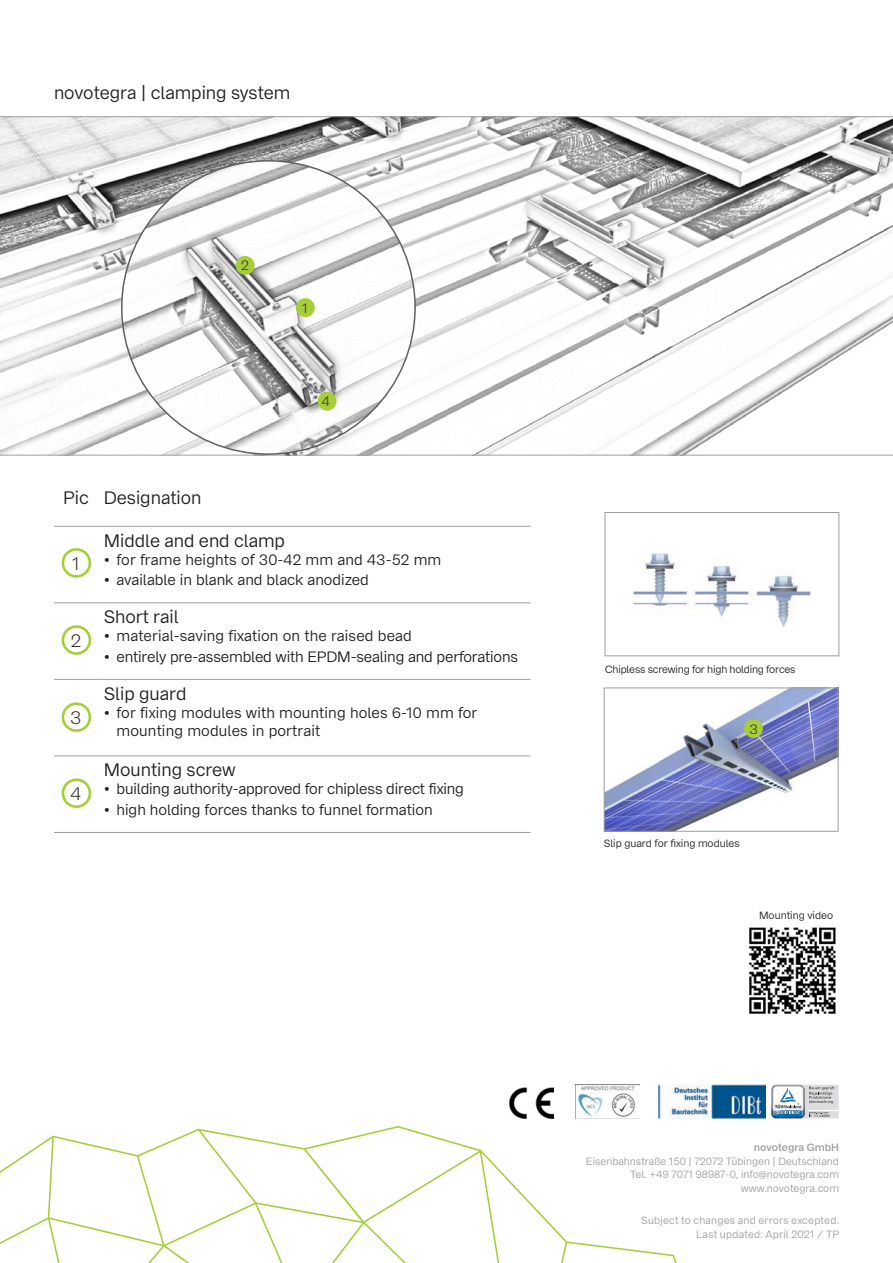
<style>
.page{position:relative;width:893px;height:1263px;background:#fff}
.page>*{position:absolute;margin:0;border:0;box-sizing:border-box;transform-origin:0 0}
.t1{font:18px "Bay Wa Sans";color:#231f20}
.t2{font:300 18px "Bay Wa Sans";color:#231f20}
.t3{font:15px/18px "Bay Wa Sans";color:#231f20}
.t4{font:300 13.5px "Bay Wa Sans";color:#231f20}
.t5{font:10.5px/13.5px "Bay Wa Sans";color:#9d9fa2;text-align:right}
.t6{font:10.5px "Bay Wa Sans";letter-spacing:-.015em;color:#231f20}
.t7{font:10.5px/13.5px "Bay Wa Sans";letter-spacing:.02em;color:#9d9fa2;text-align:right}
.t8{font:600 10.5px "Bay Wa Sans";color:#9d9fa2}
</style>
<div class="page">
<img style="left:510px;top:1088px;width:43px;height:31px">
<img style="left:575px;top:1084px;width:65px;height:35px">
<img style="left:658px;top:1084px;width:107px;height:35px">
<svg style="left:771px;top:1084px;width:68px;height:35px"></svg>
<svg style="left:0;top:1126px;width:677px;height:137px"></svg>
<hr style="left:54px;top:526px;width:44px;height:1px;background:#9d9fa2">
<hr style="left:98px;top:526px;width:432px;height:1px;background:#9d9fa2">
<hr style="left:54px;top:603px;width:44px;height:1px;background:#9d9fa2">
<hr style="left:98px;top:603px;width:432px;height:1px;background:#9d9fa2">
<hr style="left:54px;top:679px;width:44px;height:1px;background:#9d9fa2">
<hr style="left:98px;top:679px;width:432px;height:1px;background:#9d9fa2">
<hr style="left:54px;top:756px;width:44px;height:1px;background:#9d9fa2">
<hr style="left:98px;top:756px;width:432px;height:1px;background:#9d9fa2">
<hr style="left:54px;top:832px;width:44px;height:1px;background:#9d9fa2">
<hr style="left:98px;top:832px;width:432px;height:1px;background:#9d9fa2">
<svg style="left:0;top:117px;width:893px;height:338px"></svg>
<img style="left:122px;top:161px;width:293px;height:293px;border-radius:147px">
<div style="left:297px;top:299px;width:17px;height:17px;background:#a6ce39;border-radius:50%"></div>
<div style="left:296px;top:298px;width:19px;height:19px;border:2px solid #a6ce39;border-radius:50%"></div>
<div style="left:237px;top:257px;width:17px;height:17px;background:#a6ce39;border-radius:50%"></div>
<div style="left:236px;top:256px;width:19px;height:19px;border:2px solid #a6ce39;border-radius:50%"></div>
<div style="left:318px;top:393px;width:18px;height:17px;background:#a6ce39;border-radius:50%"></div>
<div style="left:318px;top:392px;width:19px;height:19px;border:2px solid #a6ce39;border-radius:50%"></div>
<img style="left:632px;top:553px;width:179px;height:75px">
<div style="left:605px;top:512px;width:234px;height:144px;border:1px solid #9d9fa2"></div>
<img style="left:606px;top:689px;width:230px;height:141px">
<div style="left:604px;top:687px;width:234px;height:145px;border:1px solid #9d9fa2"></div>
<div style="left:745px;top:720px;width:17px;height:17px;background:#a6ce39;border-radius:50%"></div>
<div style="left:744px;top:719px;width:19px;height:19px;border:2px solid #a6ce39;border-radius:50%"></div>
<div style="left:62px;top:778px;width:29px;height:30px;border:3px solid #a6ce39;border-radius:50%"></div>
<div style="left:62px;top:702px;width:29px;height:30px;border:3px solid #a6ce39;border-radius:50%"></div>
<div style="left:62px;top:625px;width:29px;height:30px;border:3px solid #a6ce39;border-radius:50%"></div>
<div style="left:62px;top:548px;width:29px;height:30px;border:3px solid #a6ce39;border-radius:50%"></div>
<img style="left:749px;top:927px;width:87px;height:87px">
<p class="t1" style="left:54px;top:82px;width:238px">novotegra | clamping system</p>
<p class="t4" style="left:241px;top:258px;width:9px">2</p>
<p class="t1" style="left:63px;top:487px;width:140px">Pic Designation</p>
<p class="t4" style="left:302px;top:300px;width:7px">1</p>
<p class="t4" style="left:322px;top:393px;width:10px">4</p>
<p class="t2" style="left:72px;top:553px;width:9px">1</p>
<p class="t2" style="left:71px;top:630px;width:12px">2</p>
<p class="t2" style="left:70px;top:706px;width:13px">3</p>
<p class="t2" style="left:70px;top:783px;width:12px">4</p>
<p class="t1" style="left:104px;top:529px;width:183px">Middle and end clamp</p>
<p class="t3" style="left:104px;top:550px;width:339px">• for frame heights of 30-42 mm and 43-52 mm</p>
<p class="t3" style="left:104px;top:571px;width:267px">• available in blank and black anodized</p>
<p class="t1" style="left:104px;top:606px;width:76px">Short rail</p>
<p class="t3" style="left:104px;top:627px;width:310px">• material-saving fixation on the raised bead</p>
<p class="t3" style="left:104px;top:647px;width:416px">• entirely pre-assembled with EPDM-sealing and perforations</p>
<p class="t1" style="left:104px;top:683px;width:84px">Slip guard</p>
<p class="t3" style="left:117px;top:704px;width:362px;text-indent:-13px">• for fixing modules with mounting holes 6-10 mm for mounting modules in portrait</p>
<p class="t1" style="left:104px;top:759px;width:133px">Mounting screw</p>
<p class="t3" style="left:104px;top:780px;width:362px">• building authority-approved for chipless direct fixing</p>
<p class="t3" style="left:104px;top:801px;width:330px">• high holding forces thanks to funnel formation</p>
<p class="t6" style="left:605px;top:663px;width:192px">Chipless screwing for high holding forces</p>
<p class="t4" style="left:749px;top:721px;width:10px">3</p>
<p class="t6" style="left:604px;top:837px;width:137px">Slip guard for fixing modules</p>
<p class="t6" style="left:759px;top:909px;width:76px">Mounting video</p>
<p class="t8" style="left:754px;top:1141px;width:87px">novotegra GmbH</p>
<p class="t5" style="left:586px;top:1154px;width:255px">Eisenbahnstraße 150 | 72072 Tübingen | Deutschland<br>Tel. +49 7071 98987-0, info@novotegra.com www.novotegra.com</p>
<p class="t7" style="left:641px;top:1214px;width:200px">Subject to changes and errors excepted.<br>Last updated: April 2021 / TP</p>
</div>
